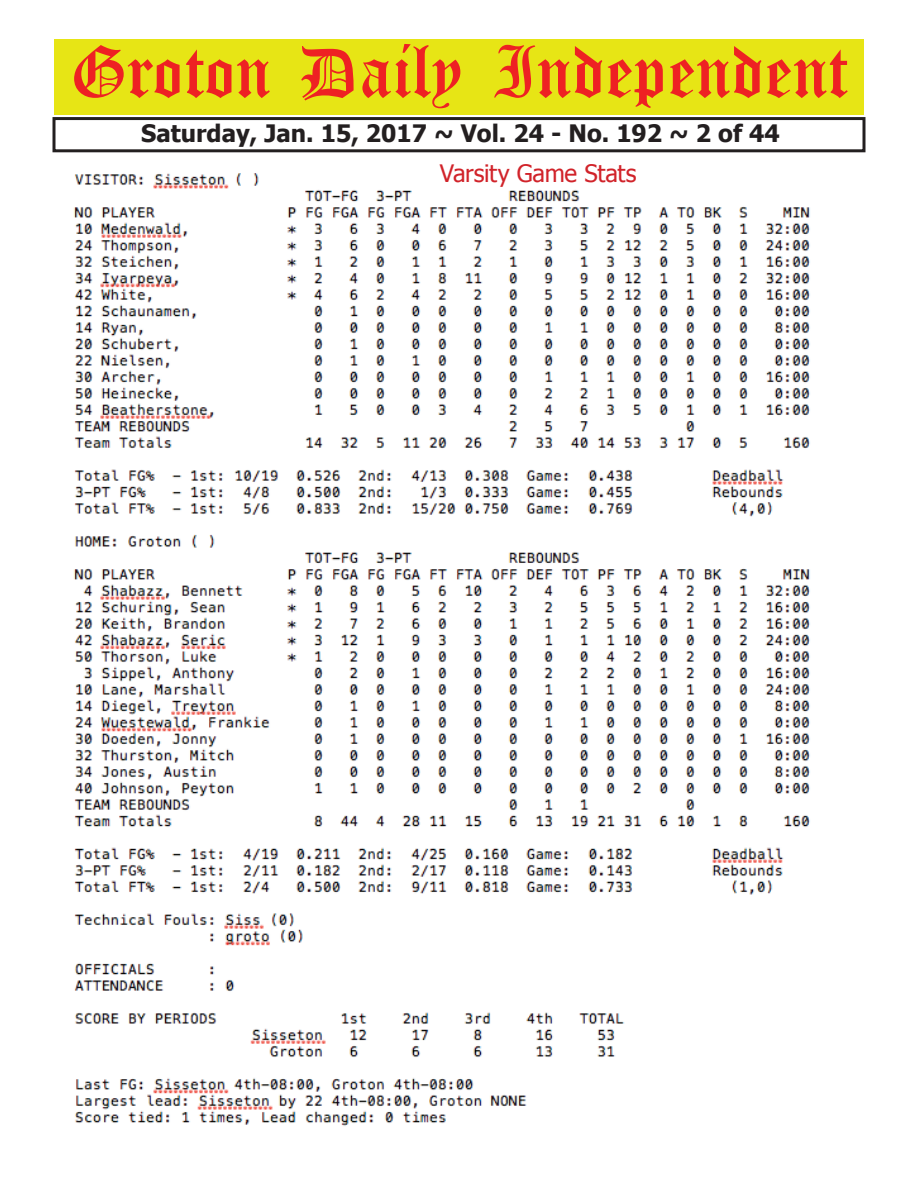
<style>
.page{position:relative;width:918px;height:1188px;background:#fff}
.page>*{position:absolute;margin:0;border:0;box-sizing:border-box;transform-origin:0 0}
.t1{font:54px "Old English Five";color:#ee2123}
.t2{font:700 24px "Tahoma";color:#231f20}
.t3{font:24px "Tahoma";letter-spacing:-.015em;color:#d1232a}
</style>
<div class="page">
<div style="left:52px;top:117px;width:814px;height:35px;border:3px solid #231f20"></div>
<div style="left:54px;top:40px;width:810px;height:75px;background:#e7e515"></div>
<img style="left:73px;top:173px;width:737px;height:953px">
<h1 class="t1" style="left:70px;top:47px;width:779px">Groton Daily Independent</h1>
<p class="t2" style="left:141px;top:116px;width:640px">Saturday, Jan. 15, 2017 ~ Vol. 24 - No. 192 ~ 2 of 44</p>
<p class="t3" style="left:440px;top:157px;width:198px">Varsity Game Stats</p>
</div>
